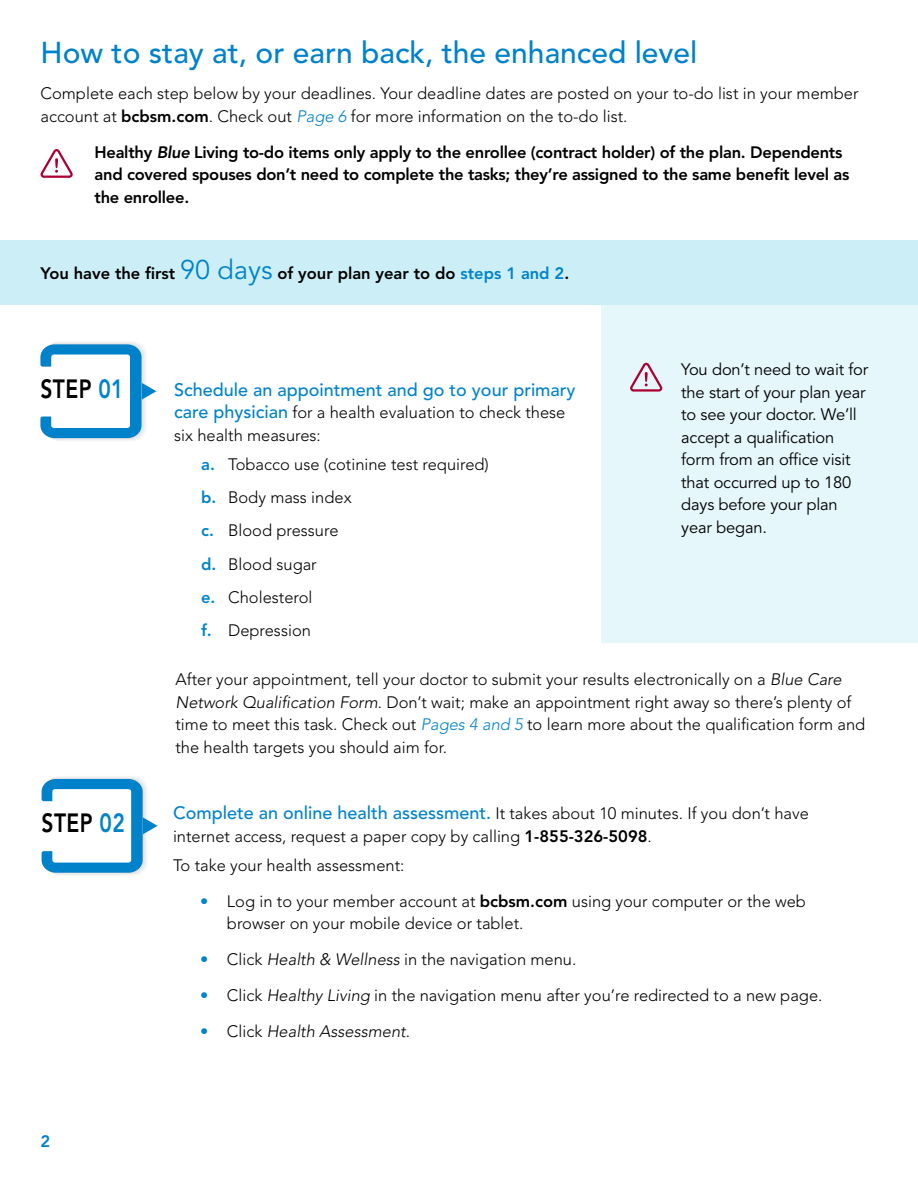
<style>
.page{position:relative;width:918px;height:1188px;background:#fff}
.page>*{position:absolute;margin:0;border:0;box-sizing:border-box;transform-origin:0 0}
.t1{font:500 30px "Avenir LT Std";color:#0082ca}
.t2{font:800 26.25px "Avenir LT Std";letter-spacing:.02em;color:#000;scale:.8 1}
.t3{font:500 18px "Avenir LT Std";color:#0082ca}
.t4{font:300 16.5px/22.5px "Avenir LT Std";color:#000}
.t5{font:800 16.5px/22.5px "Avenir LT Std";letter-spacing:-.015em;color:#000}
.t6{font:16.5px/22.5px "Avenir LT Std";letter-spacing:-.01em;color:#000}
.t7{font:italic 300 16.5px "Avenir LT Std";color:#000}
.t8{font:800 16.5px "Avenir LT Std";color:#0082ca}
.s1{font-weight:800}
.s2{font-style:italic;color:#0082ca}
.s3{font-style:italic}
.s4{font-weight:400;font-size:27px;color:#0082ca}
.s5{color:#0082ca}
.s6{font-weight:500;font-size:18px;color:#0082ca}
.s7{font-weight:800;color:#0082ca}
.s8{font-style:normal;color:#0082ca}
.s9{font-style:normal}
</style>
<div class="page">
<div style="left:602px;top:305px;width:316px;height:338px;background:#e6f7fb"></div>
<div style="left:0;top:240px;width:918px;height:65px;background:#cceff7"></div>
<svg style="left:41px;top:149px;width:32px;height:29px"></svg>
<svg style="left:42px;top:777px;width:116px;height:98px"></svg>
<div style="left:52px;top:789px;width:79px;height:74px;background:#fff;border-radius:3px"></div>
<svg style="left:40px;top:342px;width:116px;height:99px"></svg>
<div style="left:51px;top:355px;width:79px;height:73px;background:#fff;border-radius:3px"></div>
<svg style="left:630px;top:363px;width:32px;height:29px"></svg>
<h1 class="t1" style="left:40px;top:35px;width:658px">How to stay at, or earn back, the enhanced level</h1>
<p class="t4" style="left:40px;top:82px;width:820px">Complete each step below by your deadlines. Your deadline dates are posted on your to-do list in your member account at <span class="s1">bcbsm.com</span>. Check out <span class="s2">Page 6</span> for more information on the to-do list.</p>
<p class="t5" style="left:95px;top:141px;width:757px">Healthy <span class="s3">Blue</span> Living to-do items only apply to the enrollee (contract holder) of the plan. Dependents and covered spouses don’t need to complete the tasks; they’re assigned to the same benefit level as the enrollee.</p>
<p class="t5" style="left:40px;top:262px;width:530px">You have the first <span class="s4">90 days</span> of your plan year to do <span class="s5">steps 1 and 2</span>.</p>
<h2 class="t2" style="left:40px;top:373px;width:105px">STEP <span class="s5">01</span></h2>
<p class="t3" style="left:174px;top:379px;width:403px">Schedule an appointment and go to your primary</p>
<p class="t4" style="left:174px;top:401px;width:393px"><span class="s6">care physician</span> for a health evaluation to check these six health measures:</p>
<p class="t4" style="left:201px;top:447px;width:289px;line-height:33.3px"><span class="s7">a.</span> Tobacco use (cotinine test required) <span class="s7">b.</span> Body mass index<br><span class="s7">c.</span> Blood pressure<br><span class="s7">d.</span> Blood sugar<br><span class="s7">e.</span> Cholesterol<br><span class="s7">f.</span> Depression</p>
<p class="t6" style="left:681px;top:359px;width:189px">You don’t need to wait for the start of your plan year to see your doctor. We’ll accept a qualification form from an office visit that occurred up to 180 days before your plan year began.</p>
<p class="t4" style="left:176px;top:668px;width:691px">After your appointment, tell your doctor to submit your results electronically on a <span class="s3">Blue Care Network Qualification Form</span>. Don’t wait; make an appointment right away so there’s plenty of time to meet this task. Check out <span class="s2">Pages 4 and 5</span> to learn more about the qualification form and the health targets you should aim for.</p>
<h2 class="t2" style="left:42px;top:808px;width:105px">STEP <span class="s5">02</span></h2>
<p class="t4" style="left:173px;top:802px;width:637px"><span class="s6">Complete an online health assessment.</span> It takes about 10 minutes. If you don’t have internet access, request a paper copy by calling <span class="s1">1-855-326-5098</span>.</p>
<p class="t4" style="left:173px;top:854px;width:233px">To take your health assessment:</p>
<p class="t4" style="left:227px;top:890px;width:581px;text-indent:-27px"><span class="s5">•</span> Log in to your member account at <span class="s1">bcbsm.com</span> using your computer or the web browser on your mobile device or tablet.</p>
<p class="t4" style="left:200px;top:948px;width:378px"><span class="s5">•</span> Click <span class="s3">Health &amp; Wellness</span> in the navigation menu.</p>
<p class="t4" style="left:200px;top:984px;width:624px"><span class="s5">•</span> Click <span class="s3">Healthy Living</span> in the navigation menu after you’re redirected to a new page.</p>
<p class="t7" style="left:200px;top:1022px;width:212px"><span class="s8">•</span> <span class="s9">Click</span> Health Assessment<span class="s9">.</span></p>
<p class="t8" style="left:40px;top:1131px;width:11px">2</p>
</div>
